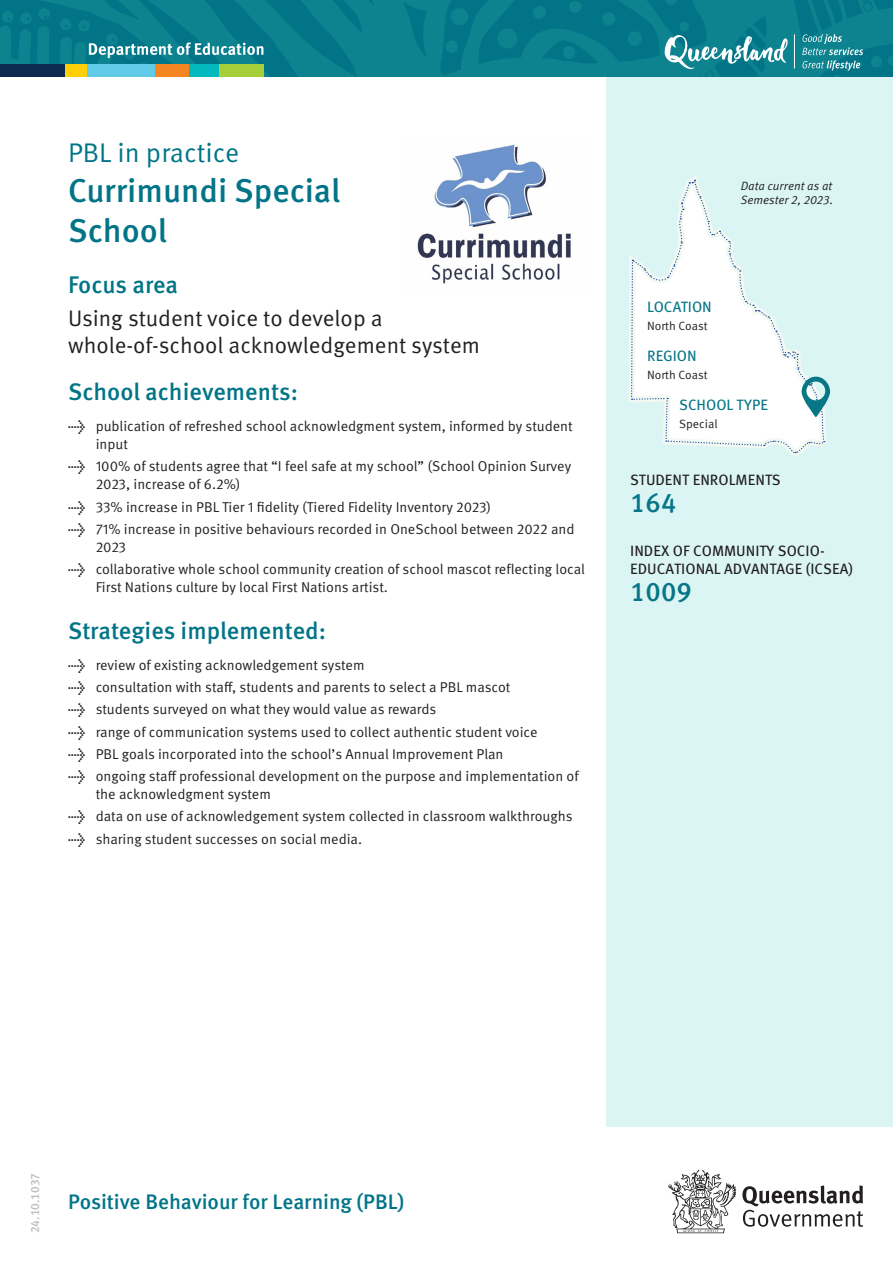
<style>
.page{position:relative;width:893px;height:1263px;background:#fff}
.page>*{position:absolute;margin:0;border:0;box-sizing:border-box;transform-origin:0 0}
.Heading_1__Meta24{font:500 33px/39.6px "Meta OT";color:#017587}
.Heading_1__Meta24-2{font:27px "Meta OT Norm";color:#017587}
.t1{font:500 27px "Meta OT";color:#077687}
.Heading_2__Meta15{font:500 24px "Meta OT";color:#017587}
.Focus_area{font:500 24px "Meta OT";letter-spacing:-.005em;color:#017587}
.Key_theme{font:22.5px/27px "Meta OT Norm";color:#231f20}
.t2{font:500 21px "Meta OT";letter-spacing:-.005em;color:#017587}
.t3{font:15px/18px "Meta OT";color:#231f20}
.t4{font:15px "Meta OT";color:#077687}
.t5{font:14.25px/18px "Meta OT Norm";color:#231f20}
.t6{font:12px/14.4px "Meta OT Norm Ita";color:#231f20}
.t7{font:12px "Meta OT Norm";letter-spacing:-.005em;color:#231f20}
.Main_heading{font:12px "Meta Medium LF";color:#bcbdc0}
.s1{font-family:"Meta OT";font-weight:500}
</style>
<div class="page">
<div style="left:607px;top:46px;width:286px;height:1081px;background:#dbf4f4"></div>
<svg style="left:630px;top:179px;width:200px;height:275px"></svg>
<img style="left:417px;top:144px;width:154px;height:140px">
<svg style="left:742px;top:1185px;width:121px;height:42px"></svg>
<svg style="left:668px;top:1169px;width:68px;height:64px"></svg>
<svg style="left:0;top:0;width:893px;height:77px;background:#087d8c"></svg>
<svg style="left:861px;top:0;width:11px;height:11px"></svg>
<svg style="left:869px;top:56px;width:24px;height:11px"></svg>
<div style="left:0;top:64px;width:66px;height:13px;background:#0d2b51"></div>
<div style="left:66px;top:64px;width:21px;height:13px;background:#fece08"></div>
<div style="left:87px;top:64px;width:69px;height:13px;background:#61cbe7"></div>
<div style="left:156px;top:64px;width:34px;height:13px;background:#f58520"></div>
<div style="left:190px;top:64px;width:29px;height:13px;background:#03b9bd"></div>
<div style="left:219px;top:64px;width:45px;height:13px;background:#a6ce39"></div>
<svg style="left:78px;top:20px;width:185px;height:54px"></svg>
<hr style="left:794px;top:34px;width:1px;height:34px;background:#fff">
<svg style="left:665px;top:22px;width:124px;height:47px;background:#3696a1"></svg>
<svg style="left:802px;top:34px;width:61px;height:43px;background:#2d919e"></svg>
<p class="Heading_1__Meta24-2" style="left:68px;top:137px;width:173px">PBL in practice</p>
<p class="Heading_1__Meta24" style="left:68px;top:171px;width:274px">Currimundi Special<br>School</p>
<p class="Focus_area" style="left:68px;top:270px;width:112px">Focus area</p>
<p class="Key_theme" style="left:68px;top:305px;width:413px">Using student voice to develop a whole-of-school acknowledgement system</p>
<p class="Heading_2__Meta15" style="left:68px;top:377px;width:232px">School achievements:</p>
<p class="t5" style="left:96px;top:417px;width:479px;text-indent:-28px"><span class="s1">→</span> publication of refreshed school acknowledgment system, informed by student input</p>
<p class="t5" style="left:96px;top:458px;width:477px;text-indent:-28px"><span class="s1">→</span> 100% of students agree that “I feel safe at my school” (School Opinion Survey<br>2023, increase of 6.2%)</p>
<p class="t5" style="left:68px;top:498px;width:425px"><span class="s1">→</span> 33% increase in PBL Tier 1 fidelity (Tiered Fidelity Inventory 2023)</p>
<p class="t5" style="left:96px;top:520px;width:480px;text-indent:-28px"><span class="s1">→</span> 71% increase in positive behaviours recorded in OneSchool between 2022 and<br>2023</p>
<p class="t5" style="left:96px;top:560px;width:491px;text-indent:-28px"><span class="s1">→</span> collaborative whole school community creation of school mascot reflecting local<br>First Nations culture by local First Nations artist.</p>
<p class="Heading_2__Meta15" style="left:68px;top:616px;width:260px">Strategies implemented:</p>
<p class="t5" style="left:68px;top:656px;width:298px"><span class="s1">→</span> review of existing acknowledgement system</p>
<p class="t5" style="left:68px;top:678px;width:444px"><span class="s1">→</span> consultation with staff, students and parents to select a PBL mascot</p>
<p class="t5" style="left:68px;top:701px;width:370px"><span class="s1">→</span> students surveyed on what they would value as rewards</p>
<p class="t5" style="left:68px;top:723px;width:471px"><span class="s1">→</span> range of communication systems used to collect authentic student voice</p>
<p class="t5" style="left:68px;top:745px;width:437px"><span class="s1">→</span> PBL goals incorporated into the school’s Annual Improvement Plan</p>
<p class="t5" style="left:96px;top:767px;width:485px;text-indent:-28px"><span class="s1">→</span> ongoing staff professional development on the purpose and implementation of the acknowledgment system</p>
<p class="t5" style="left:68px;top:808px;width:506px"><span class="s1">→</span> data on use of acknowledgement system collected in classroom walkthroughs</p>
<p class="t5" style="left:68px;top:830px;width:296px"><span class="s1">→</span> sharing student successes on social media.</p>
<p class="t6" style="left:741px;top:178px;width:94px">Data current as at<br>Semester 2, 2023.</p>
<p class="t4" style="left:647px;top:298px;width:66px">LOCATION</p>
<p class="t7" style="left:647px;top:319px;width:62px">North Coast</p>
<p class="t4" style="left:647px;top:346px;width:51px">REGION</p>
<p class="t7" style="left:647px;top:367px;width:62px">North Coast</p>
<p class="t4" style="left:679px;top:395px;width:90px">SCHOOL TYPE</p>
<p class="t7" style="left:679px;top:416px;width:40px">Special</p>
<p class="t3" style="left:630px;top:471px;width:152px">STUDENT ENROLMENTS</p>
<h2 class="t1" style="left:630px;top:486px;width:48px">164</h2>
<p class="t3" style="left:630px;top:542px;width:224px">INDEX OF COMMUNITY SOCIO-<br>EDUCATIONAL ADVANTAGE (ICSEA)</p>
<h2 class="t1" style="left:630px;top:575px;width:63px">1009</h2>
<p class="Main_heading" style="left:28px;top:1233px;width:62px;rotate:-90deg">24.10.1037</p>
<p class="t2" style="left:68px;top:1189px;width:338px">Positive Behaviour for Learning (PBL)</p>
</div>
